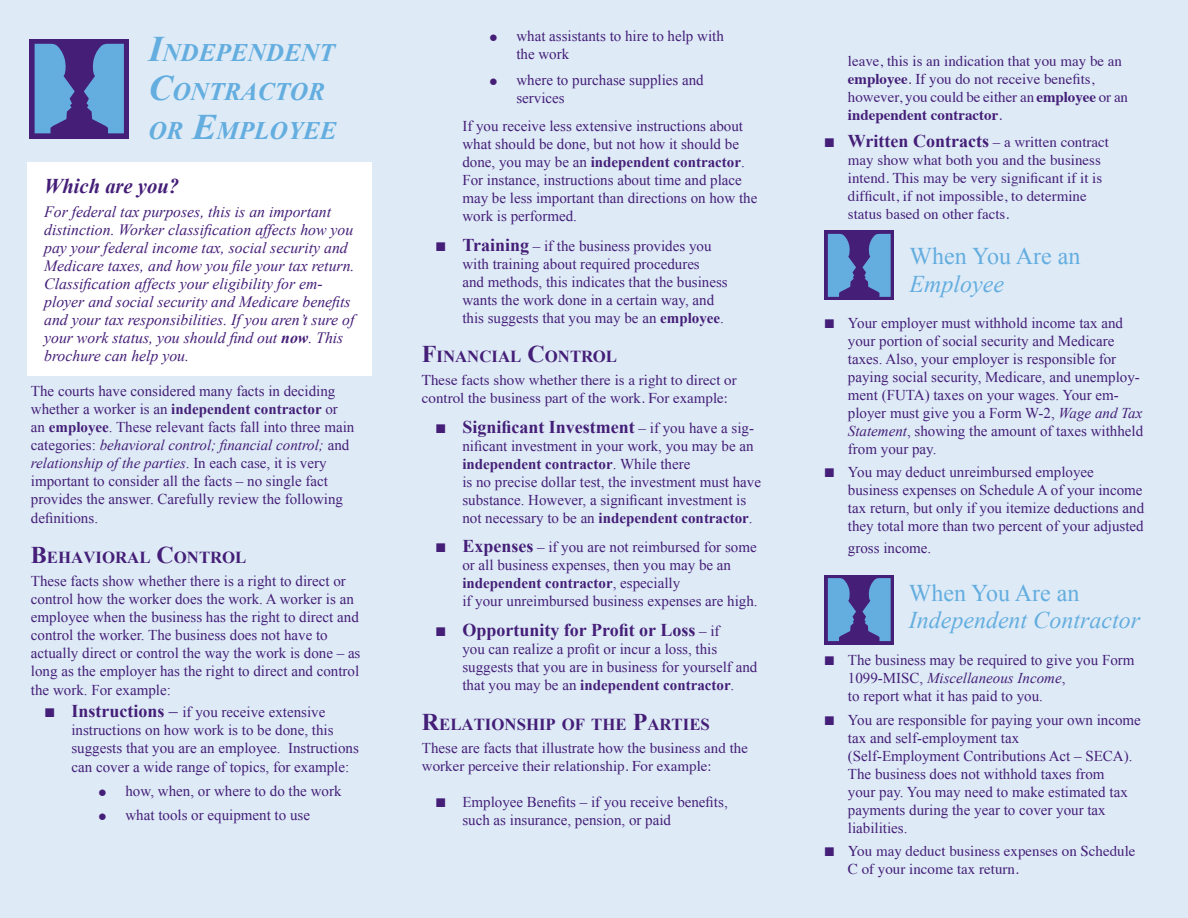
<style>
.page{position:relative;width:1188px;height:918px;background:#deebf7}
.page>*{position:absolute;margin:0;border:0;box-sizing:border-box;transform-origin:0 0}
.t1{font:italic 700 25.2px/39px "Times New Roman";color:#64addf}
.t2{font:italic 24px "Times New Roman";color:#64addf}
.t3{font:24px "Times New Roman";color:#64addf}
.t4{font:italic 700 21px "Times New Roman";color:#441e77}
.t5{font:700 18px "Times New Roman";color:#441e77}
.t6{font:700 16.8px "Times New Roman";color:#441e77}
.t7{font:italic 15.75px/18px "Times New Roman";color:#441e77}
.t8{font:15px/18px "Times New Roman";color:#441e77}
.t9{font:15px/18px "Times";color:#441e77}
.s1{font-size:36px}
.s2{font-weight:700}
.s3{font-style:italic}
.s4{font-size:24px}
.s5{font-weight:700;font-size:18px}
.s6{font-size:18px}
.s7{font-weight:400;font-size:15px}
.s8{font-family:"Times"}
.s9{font-family:"Times New Roman";font-weight:700;font-size:18px}
</style>
<div class="page">
<div style="left:27px;top:163px;width:344px;height:213px;background:#fff"></div>
<div style="left:30px;top:39px;width:99px;height:99px;background:#441e77"></div>
<svg style="left:35px;top:44px;width:40px;height:89px"></svg>
<svg style="left:84px;top:44px;width:40px;height:89px"></svg>
<div style="left:824px;top:230px;width:70px;height:70px;background:#441e77"></div>
<svg style="left:828px;top:234px;width:28px;height:63px"></svg>
<svg style="left:862px;top:234px;width:29px;height:63px"></svg>
<div style="left:824px;top:575px;width:70px;height:70px;background:#441e77"></div>
<svg style="left:828px;top:578px;width:28px;height:63px"></svg>
<svg style="left:862px;top:578px;width:29px;height:63px"></svg>
<h1 class="t1" style="left:148px;top:33px;width:190px"><span class="s1">I</span>NDEPENDENT<br><span class="s1">C</span>ONTRACTOR<br>OR <span class="s1">E</span>MPLOYEE</h1>
<h3 class="t4" style="left:44px;top:175px;width:136px">Which are you?</h3>
<p class="t7" style="left:44px;top:203px;width:312px">For federal tax purposes, this is an important distinction. Worker classification affects how you pay your federal income tax, social security and Medicare taxes, and how you file your tax return.<br>Classification affects your eligibility for em&shy;ployer and social security and Medicare benefits and your tax responsibilities. If you aren’t sure of your work status, you should find out <span class="s2">now</span>. This brochure can help you.</p>
<p class="t8" style="left:31px;top:382px;width:325px">The courts have considered many facts in deciding whether a worker is an <span class="s2">independent contractor</span> or an <span class="s2">employee</span>. These relevant facts fall into three main categories: <span class="s3">behavioral control; financial control;</span> and <span class="s3">relationship of the parties</span>. In each case, it is very important to consider all the facts – no single fact provides the answer. Carefully review the following definitions.</p>
<p class="t6" style="left:31px;top:548px;width:217px"><span class="s4">B</span>EHAVIORAL <span class="s4">C</span>ONTROL</p>
<p class="t8" style="left:31px;top:572px;width:331px">These facts show whether there is a right to direct or control how the worker does the work. A worker is an employee when the business has the right to direct and control the worker. The business does not have to actually direct or control the way the work is done – as long as the employer has the right to direct and control the work. For example:</p>
<p class="t8" style="left:71px;top:702px;width:289px"><span class="s5">Instructions</span> <span class="s6">–</span> if you receive extensive instructions on how work is to be done, this suggests that you are an employee. Instructions can cover a wide range of topics, for example:</p>
<p class="t8" style="left:125px;top:779px;width:218px;line-height:24.3px">how, when, or where to do the work what tools or equipment to use</p>
<p class="t8" style="left:516px;top:27px;width:209px">what assistants to hire to help with the work</p>
<p class="t8" style="left:516px;top:71px;width:189px">where to purchase supplies and services</p>
<p class="t8" style="left:462px;top:117px;width:296px">If you receive less extensive instructions about what should be done, but not how it should be done, you may be an <span class="s2">independent contractor</span>.<br>For instance, instructions about time and place may be less important than directions on how the work is performed.</p>
<p class="t8" style="left:462px;top:237px;width:267px"><span class="s5">Training</span> – if the business provides you with training about required procedures<br>and methods, this indicates that the business wants the work done in a certain way, and this suggests that you may be an <span class="s2">employee</span>.</p>
<p class="t6" style="left:422px;top:347px;width:197px"><span class="s4">F</span>INANCIAL <span class="s4">C</span>ONTROL</p>
<p class="t9" style="left:422px;top:372px;width:316px">These facts show whether there is a right to direct or control the business part of the work. For example:</p>
<p class="t5" style="left:462px;top:417px;width:293px">Significant Investment <span class="s7">– if you have a sig-</span></p>
<p class="t8" style="left:462px;top:437px;width:300px">nificant investment in your work, you may be an <span class="s2">independent contractor</span>. While there<br>is no precise dollar test, the investment must have substance. However, a significant investment is not necessary to be an <span class="s2">independent contractor</span>.</p>
<p class="t8" style="left:462px;top:538px;width:297px"><span class="s5">Expenses</span> – if you are not reimbursed for some or all business expenses, then you may be an <span class="s2">independent contractor</span>, especially<br>if your unreimbursed business expenses are high.</p>
<p class="t5" style="left:462px;top:620px;width:259px">Opportunity for Profit or Loss <span class="s7">– if</span></p>
<p class="t8" style="left:462px;top:640px;width:296px">you can realize a profit or incur a loss, this suggests that you are in business for yourself and that you may be an <span class="s2">independent contractor</span>.</p>
<p class="t6" style="left:422px;top:715px;width:290px"><span class="s4">R</span>ELATIONSHIP OF THE <span class="s4">P</span>ARTIES</p>
<p class="t8" style="left:422px;top:739px;width:328px">These are facts that illustrate how the <span class="s8">business and the</span></p>
<p class="t9" style="left:422px;top:758px;width:291px">worker perceive their relationship. For example:</p>
<p class="t8" style="left:462px;top:793px;width:267px">Employee Benefits – if you receive benefits, such as insurance, pension, or paid</p>
<p class="t9" style="left:848px;top:53px;width:282px">leave, this is an indication that you may be an <span class="s2">employee</span>. If you do not receive benefits, however, you could be either an <span class="s2">employee</span> or an <span class="s2">independent contractor</span>.</p>
<p class="t9" style="left:848px;top:134px;width:263px"><span class="s9">Written Contracts</span> – a written contract may show what both you and the business intend. This may be very significant if it is difficult, if not impossible, to determine status based on other facts.</p>
<h2 class="t3" style="left:910px;top:242px;width:172px">When You Are an</h2>
<h2 class="t2" style="left:910px;top:271px;width:96px">Employee</h2>
<p class="t8" style="left:848px;top:314px;width:297px">Your employer must withhold income tax and your portion of social security and Medicare taxes. Also, your employer is responsible for paying social security, Medicare, and unemploy&shy;ment (FUTA) taxes on your wages. Your em&shy;ployer must give you a Form W-2, <span class="s3">Wage and Tax Statement</span>, showing the amount of taxes withheld from your pay.</p>
<p class="t8" style="left:848px;top:463px;width:298px">You may deduct unreimbursed employee business expenses on Schedule A of your income tax return, but only if you itemize deductions and they total more than two percent of your adjusted</p>
<p class="t8" style="left:848px;top:539px;width:85px">gross income.</p>
<h2 class="t3" style="left:909px;top:579px;width:172px">When You Are an</h2>
<h2 class="t2" style="left:909px;top:606px;width:233px">Independent Contractor</h2>
<p class="t8" style="left:848px;top:651px;width:288px">The business may be required to give you Form<br>1099-MISC, <span class="s3">Miscellaneous Income</span>,<br>to report what it has paid to you.</p>
<p class="t8" style="left:848px;top:710px;width:295px">You are responsible for paying your own income tax and self-employment tax<br>(Self-Employment Contributions Act – SECA).<br>The business does not withhold taxes from<br>your pay. You may need to make estimated tax payments during the year to cover your tax liabilities.</p>
<p class="t9" style="left:848px;top:843px;width:289px">You may deduct business expenses on Schedule<br>C of your income tax return.</p>
</div>
